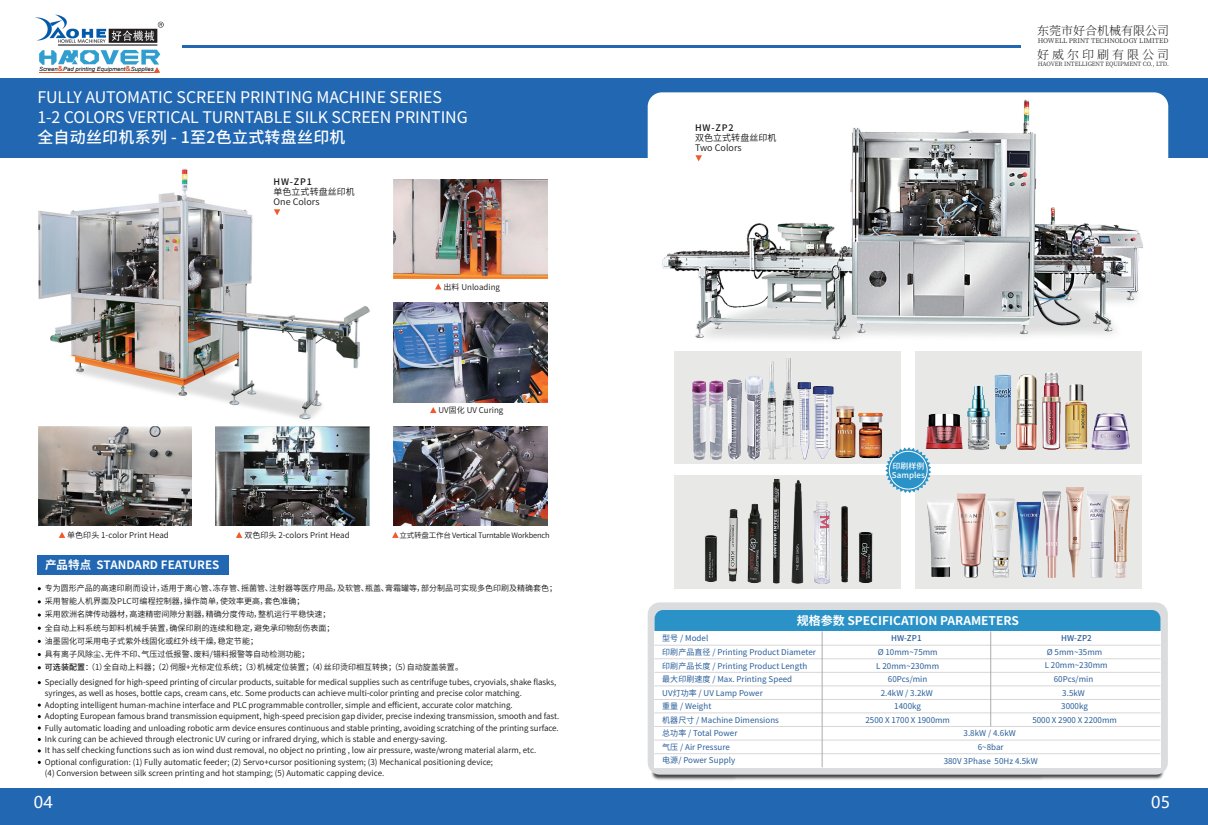
<style>
.page{position:relative;width:1208px;height:825px;background:#fff}
.page>*{position:absolute;margin:0;border:0;box-sizing:border-box;transform-origin:0 0}
.t1{font:16px/19.5px "Source Han Sans CN";letter-spacing:-.005em;color:#fff}
.t2{font:500 16px "Source Han Sans CN";letter-spacing:.015em;color:#fff}
.t3{font:16px "Microsoft Ya Hei";color:#fff}
.t4{font:700 12px "Source Han Sans CN";color:#fff}
.t5{font:300 12px "Source Han Serif CN";color:#231f20}
.t6{font:300 12px "Source Han Serif CN";letter-spacing:.25em;color:#231f20}
.t7{font:700 11.5px "Source Han Sans CN";letter-spacing:.005em;color:#fff}
.t8{font:9px/10px "Source Han Sans CN";letter-spacing:.005em;color:#151415}
.t9{font:500 9px "Source Han Sans CN";letter-spacing:.1em;color:#151415}
.t10{font:8px/11.4px "Source Han Sans CN";color:#151415}
.t11{font:8px/13.6px "Source Han Sans CN";letter-spacing:.005em;color:#285d99}
.t12{font:500 8px "Source Han Sans CN";letter-spacing:.01em;color:#285d99}
.t13{font:500 8px/9px "Source Han Sans CN";letter-spacing:.005em;color:#fff}
.t14{font:7.5px "Source Han Sans CN";letter-spacing:-.025em;color:#151415}
.t15{font:6.5px "Source Han Serif CN";color:#231f20}
.t16{font:5.8px "Source Han Serif CN";letter-spacing:-.01em;color:#231f20}
.t17{font:italic 5.7px "Arial";color:#030303;scale:1.04 1}
.s1{font-weight:700;font-style:normal;font-size:7.1px;color:#e05a2d}
.s2{font-weight:500}
</style>
<div class="page">
<div style="left:674px;top:350px;width:227px;height:113px;background:#e8e8e7"></div>
<div style="left:674px;top:475px;width:227px;height:113px;background:#e8e8e7"></div>
<div style="left:915px;top:475px;width:227px;height:113px;background:#e8e8e7"></div>
<div style="left:37px;top:555px;width:192px;height:19px;background:#2167b2"></div>
<svg style="left:435px;top:283px;width:6px;height:6px"></svg>
<svg style="left:430px;top:407px;width:6px;height:6px"></svg>
<svg style="left:59px;top:532px;width:6px;height:6px"></svg>
<svg style="left:236px;top:532px;width:6px;height:6px"></svg>
<svg style="left:392px;top:532px;width:7px;height:6px"></svg>
<div style="left:0;top:78px;width:1208px;height:80px;background:#2167b2"></div>
<div style="left:0;top:788px;width:1208px;height:37px;background:#2167b2"></div>
<img style="left:651px;top:732px;width:517px;height:48px">
<div style="left:647px;top:602px;width:520px;height:173px;background:#dbdcdd;border-radius:12px"></div>
<div style="left:654px;top:610px;width:506px;height:21px;background:#2a92c7"></div>
<div style="left:654px;top:631px;width:506px;height:136px;background:#fff"></div>
<hr style="left:654px;top:686px;width:506px;height:1px;background:#d7d7d8">
<hr style="left:654px;top:699px;width:506px;height:1px;background:#d7d7d8">
<hr style="left:654px;top:713px;width:506px;height:1px;background:#d7d7d8">
<hr style="left:654px;top:726px;width:506px;height:1px;background:#d7d7d8">
<hr style="left:654px;top:740px;width:506px;height:1px;background:#d7d7d8">
<hr style="left:654px;top:753px;width:506px;height:1px;background:#d7d7d8">
<hr style="left:654px;top:672px;width:506px;height:1px;background:#d7d7d8">
<hr style="left:654px;top:658px;width:506px;height:1px;background:#d7d7d8">
<hr style="left:654px;top:645px;width:506px;height:1px;background:#d7d7d8">
<hr style="left:822px;top:631px;width:1px;height:136px;background:#a9abae">
<hr style="left:990px;top:631px;width:1px;height:95px;background:#a9abae">
<img style="left:38px;top:169px;width:332px;height:251px">
<div style="left:647px;top:92px;width:521px;height:214px;background:#fff;border-radius:14px"></div>
<img style="left:394px;top:179px;width:153px;height:100px">
<img style="left:216px;top:426px;width:153px;height:100px">
<img style="left:38px;top:426px;width:153px;height:100px">
<img style="left:394px;top:426px;width:153px;height:100px">
<img style="left:394px;top:303px;width:153px;height:99px">
<img style="left:662px;top:99px;width:481px;height:241px">
<svg style="left:695px;top:155px;width:7px;height:6px"></svg>
<svg style="left:274px;top:209px;width:6px;height:6px"></svg>
<svg style="left:885px;top:447px;width:46px;height:46px"></svg>
<div style="left:889px;top:451px;width:38px;height:38px;border:1px solid #fff;border-radius:50%"></div>
<img style="left:692px;top:358px;width:200px;height:105px">
<img style="left:915px;top:351px;width:227px;height:113px">
<img style="left:705px;top:476px;width:195px;height:108px">
<img style="left:918px;top:475px;width:212px;height:103px">
<hr style="left:182px;top:46px;width:839px;height:2px;background:#2167b2">
<img style="left:35px;top:14px;width:128px;height:31px">
<svg style="left:39px;top:50px;width:121px;height:23px"></svg>
<hr style="left:39px;top:72px;width:118px;height:1px;background:#e05a2d">
<p class="t17" style="left:39px;top:65px;width:112px">Screen<span class="s1">&amp;</span>Pad printing Equipment<span class="s1">&amp;</span>Supplies</p>
<h1 class="t1" style="left:37px;top:88px;width:432px">FULLY AUTOMATIC SCREEN PRINTING MACHINE SERIES<br>1-2 COLORS VERTICAL TURNTABLE SILK SCREEN PRINTING</h1>
<h1 class="t2" style="left:37px;top:128px;width:310px">全自动丝印机系列 - 1至2色立式转盘丝印机</h1>
<p class="t9" style="left:273px;top:177px;width:40px">HW-ZP1</p>
<p class="t8" style="left:273px;top:187px;width:83px">单色立式转盘丝印机<br>One Colors</p>
<p class="t10" style="left:443px;top:281px;width:58px">出料 Unloading</p>
<p class="t10" style="left:438px;top:405px;width:66px">UV固化 UV Curing</p>
<p class="t10" style="left:67px;top:530px;width:103px">单色印头 1-color Print Head</p>
<p class="t10" style="left:244px;top:530px;width:107px">双色印头 2-colors Print Head</p>
<p class="t14" style="left:399px;top:531px;width:151px">立式转盘工作台 Vertical Turntable Workbench</p>
<h3 class="t7" style="left:45px;top:558px;width:176px">产品特点 STANDARD FEATURES</h3>
<p class="t10" style="left:45px;top:583px;width:513px">专为圆形产品的高速印刷而设计，适用于离心管、冻存管、摇菌管、注射器等医疗用品，及软管、瓶盖、膏霜罐等，部分制品可实现多色印刷及精确套色；</p>
<p class="t10" style="left:45px;top:595px;width:291px;line-height:13.2px">采用智能人机界面及PLC可编程控制器，操作简单，使效率更高，套色准确；<br>采用欧洲名牌传动器材，高速精密间隙分割器，精确分度传动，整机运行平稳快速；全自动上料系统与卸料机械手装置，确保印刷的连续和稳定，避免承印物刮伤表面；</p>
<p class="t10" style="left:45px;top:662px;width:419px"><span class="s2">可选装配置</span>：（1）全自动上料器；（2）伺服+光标定位系统；（3）机械定位装置；（4）丝印烫印相互转换；（5）自动旋盖装置。</p>
<p class="t10" style="left:45px;top:635px;width:215px">油墨固化可采用电子式紫外线固化或红外线干燥，稳定节能；</p>
<p class="t10" style="left:45px;top:677px;width:513px;line-height:10.5px">Specially designed for high-speed printing of circular products, suitable for medical supplies such as centrifuge tubes, cryovials, shake flasks, syringes, as well as hoses, bottle caps, cream cans, etc. Some products can achieve multi-color printing and precise color matching.</p>
<p class="t10" style="left:45px;top:699px;width:516px">Adopting intelligent human-machine interface and PLC programmable controller, simple and efficient, accurate color matching.<br>Adopting European famous brand transmission equipment, high-speed precision gap divider, precise indexing transmission, smooth and fast.<br>Fully automatic loading and unloading robotic arm device ensures continuous and stable printing, avoiding scratching of the printing surface.<br>Ink curing can be achieved through electronic UV curing or infrared drying, which is stable and energy-saving.<br>It has self checking functions such as ion wind dust removal, no object no printing , low air pressure, waste/wrong material alarm, etc.<br>Optional configuration: (1) Fully automatic feeder; (2) Servo+cursor positioning system; (3) Mechanical positioning device;<br>(4) Conversion between silk screen printing and hot stamping; (5) Automatic capping device.</p>
<p class="t10" style="left:45px;top:648px;width:266px">具有离子风除尘、无件不印、气压过低报警、废料/错料报警等自动检测功能；</p>
<p class="t9" style="left:695px;top:123px;width:40px">HW-ZP2</p>
<p class="t8" style="left:695px;top:133px;width:83px">双色立式转盘丝印机<br>Two Colors</p>
<h2 class="t5" style="left:1037px;top:24px;width:133px">东莞市好合机械有限公司</h2>
<p class="t15" style="left:1037px;top:37px;width:132px">HOWELL PRINT TECHNOLOGY LIMITED</p>
<h2 class="t6" style="left:1037px;top:48px;width:133px">好威尔印刷有限公司</h2>
<p class="t16" style="left:1037px;top:61px;width:133px">HAOVER INTELLIGENT EQUIPMENT CO., LTD.</p>
<p class="t13" style="left:892px;top:461px;width:35px">印刷样例<br>Samples</p>
<h2 class="t4" style="left:796px;top:614px;width:224px">规格参数 SPECIFICATION PARAMETERS</h2>
<p class="t11" style="left:662px;top:632px;width:155px">型号 / Model<br>印刷产品直径 / Printing Product Diameter</p>
<p class="t12" style="left:891px;top:634px;width:32px">HW-ZP1</p>
<p class="t12" style="left:1061px;top:634px;width:32px">HW-ZP2</p>
<p class="t11" style="left:1044px;top:659px;width:64px">L 20mm~230mm</p>
<p class="t11" style="left:877px;top:645px;width:61px">Ø 10mm~75mm</p>
<p class="t11" style="left:1046px;top:645px;width:57px">Ø 5mm~35mm</p>
<p class="t11" style="left:662px;top:659px;width:147px">印刷产品长度 / Printing Product Length</p>
<p class="t11" style="left:876px;top:659px;width:64px">L 20mm~230mm</p>
<p class="t11" style="left:662px;top:700px;width:51px">重量 / Weight</p>
<p class="t11" style="left:662px;top:672px;width:131px">最大印刷速度 / Max. Printing Speed</p>
<p class="t11" style="left:662px;top:713px;width:118px">机器尺寸 / Machine Dimensions</p>
<p class="t11" style="left:662px;top:740px;width:74px">气压 / Air Pressure电源/ Power Supply</p>
<p class="t11" style="left:1053px;top:672px;width:41px">60Pcs/min</p>
<p class="t11" style="left:888px;top:672px;width:41px">60Pcs/min</p>
<p class="t11" style="left:662px;top:686px;width:102px">UV灯功率 / UV Lamp Power</p>
<p class="t11" style="left:880px;top:686px;width:54px">2.4kW / 3.2kW</p>
<p class="t11" style="left:1062px;top:686px;width:24px">3.5kW</p>
<p class="t11" style="left:894px;top:700px;width:28px">1400kg</p>
<p class="t11" style="left:1061px;top:700px;width:28px">3000kg</p>
<p class="t11" style="left:943px;top:740px;width:96px;text-align:center">6~8bar<br>380V 3Phase 50Hz 4.5kW</p>
<p class="t11" style="left:865px;top:713px;width:86px">2500 X 1700 X 1900mm</p>
<p class="t11" style="left:1032px;top:713px;width:86px">5000 X 2900 X 2200mm</p>
<p class="t11" style="left:662px;top:727px;width:77px">总功率 / Total Power</p>
<p class="t11" style="left:963px;top:727px;width:54px">3.8kW / 4.6kW</p>
<h1 class="t3" style="left:34px;top:791px;width:20px">04</h1>
<h1 class="t3" style="left:1151px;top:792px;width:20px">05</h1>
</div>
